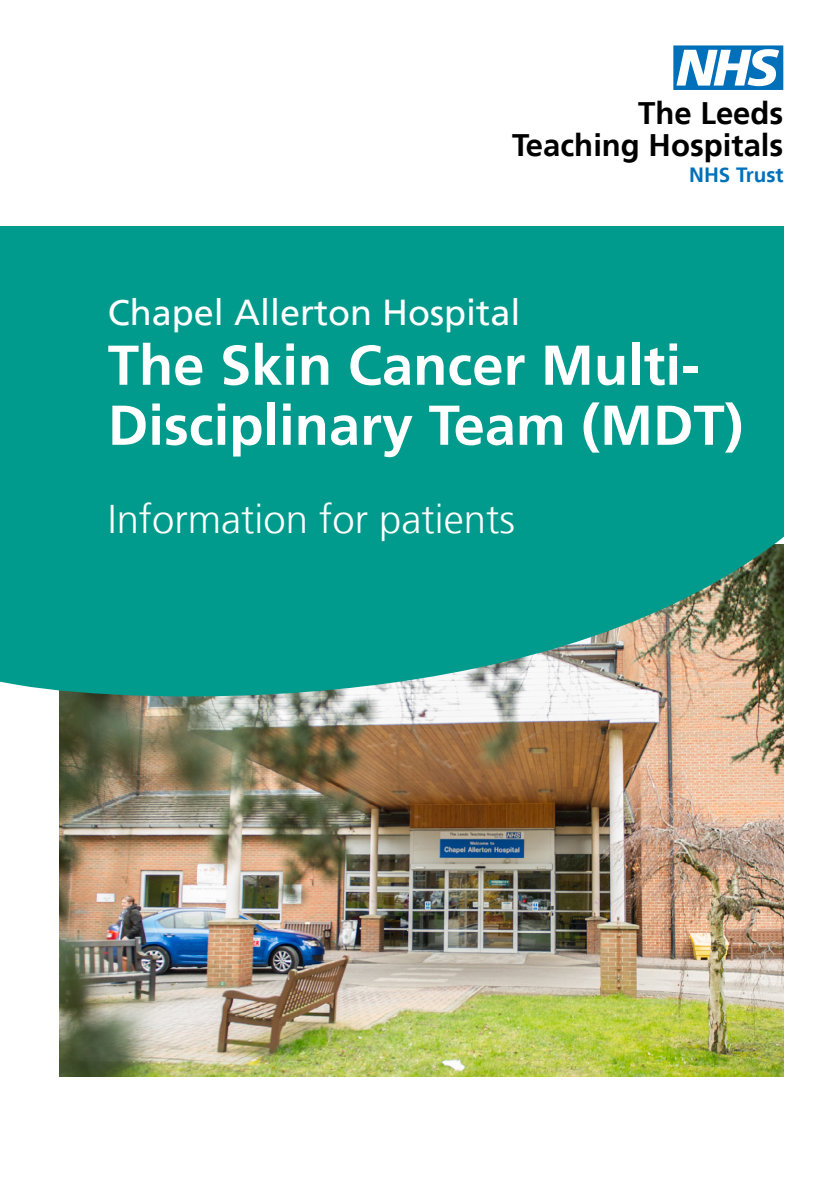
<style>
.page{position:relative;width:840px;height:1191px;background:#fff}
.page>*{position:absolute;margin:0;border:0;box-sizing:border-box;transform-origin:0 0}
.t1{font:62.2px "NHS";color:#0070ba}
.Cover_title_A{font:700 56px/60px "Frutiger LT";color:#fff}
.Cover_title_B{font:300 40px "Frutiger LT";color:#fff}
.Cover_title_A-2{font:36px "Frutiger LT";color:#fff}
.t2{font:700 31px "Frutiger LT";color:#000}
.t3{font:700 20.6px "Frutiger LT";color:#0070ba}
</style>
<div class="page">
<img style="left:59px;top:721px;width:723px;height:355px">
<svg style="left:0;top:227px;width:782px;height:494px;background:#179e8e"></svg>
<p class="t1" style="left:673px;top:33px;width:111px">n</p>
<p class="t2" style="left:638px;top:95px;width:147px">The Leeds</p>
<p class="t2" style="left:512px;top:127px;width:273px">Teaching Hospitals</p>
<p class="t3" style="left:688px;top:162px;width:96px">NHS Trust</p>
<p class="Cover_title_A-2" style="left:108px;top:291px;width:414px">Chapel Allerton Hospital</p>
<p class="Cover_title_A" style="left:108px;top:335px;width:636px">The Skin Cancer Multi-<br>Disciplinary Team (MDT)</p>
<p class="Cover_title_B" style="left:108px;top:496px;width:408px">Information for patients</p>
</div>
